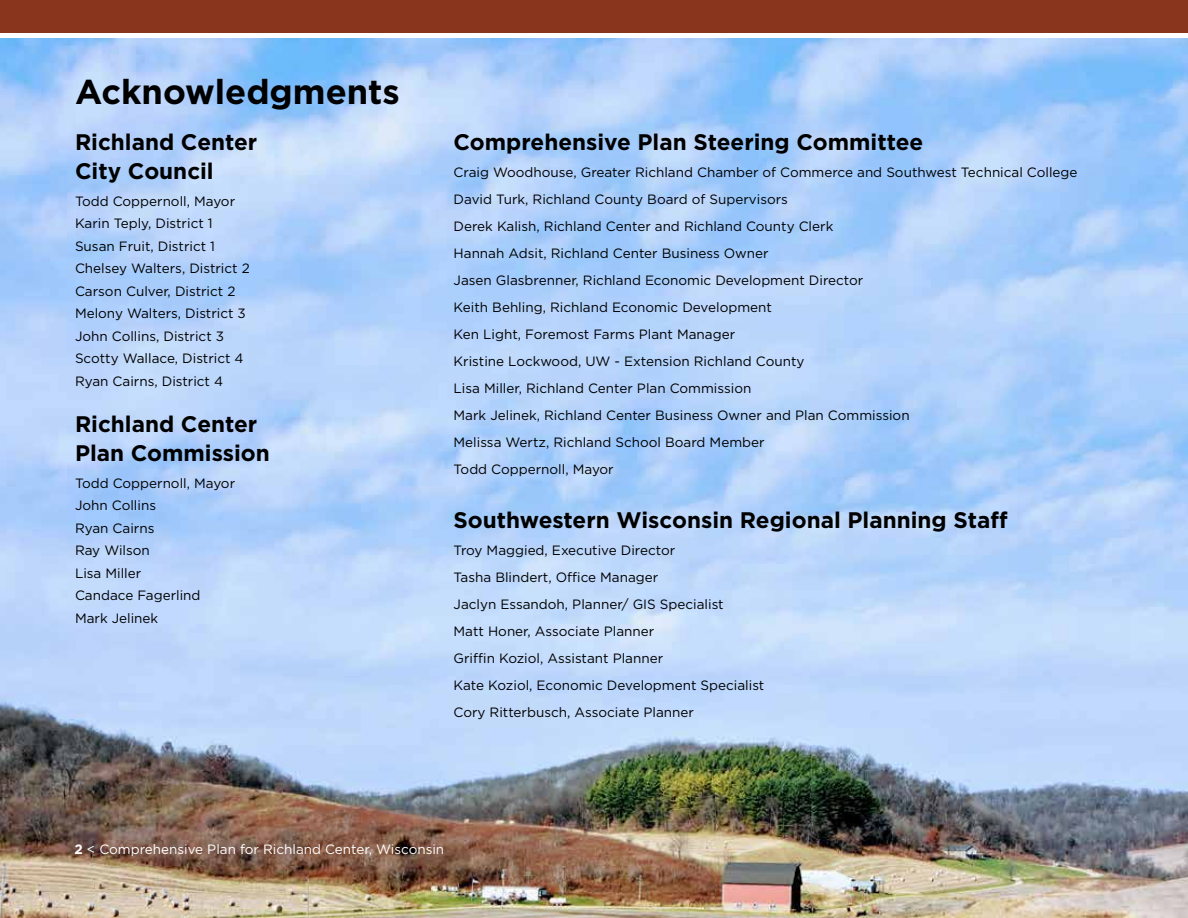
<style>
.page{position:relative;width:1188px;height:918px;background:#fff}
.page>*{position:absolute;margin:0;border:0;box-sizing:border-box;transform-origin:0 0}
.t1{font:700 34.5px "Gotham";color:#000}
.t2{font:700 22.5px/28.5px "Gotham";color:#000}
.t3{font:13.5px/27px "Gotham";color:#000}
.t4{font:13.5px "Gotham";color:#fff}
.s1{font-weight:700}
</style>
<div class="page">
<img style="left:0;top:39px;width:1188px;height:879px">
<div style="left:0;top:0;width:1188px;height:33px;background:#89351d"></div>
<h1 class="t1" style="left:75px;top:71px;width:326px">Acknowledgments</h1>
<h2 class="t2" style="left:75px;top:127px;width:184px">Richland Center<br>City Council</h2>
<p class="t3" style="left:75px;top:189px;width:176px;line-height:22.5px">Todd Coppernoll, Mayor<br>Karin Teply, District 1<br>Susan Fruit, District 1<br>Chelsey Walters, District 2<br>Carson Culver, District 2<br>Melony Walters, District 3<br>John Collins, District 3<br>Scotty Wallace, District 4<br>Ryan Cairns, District 4</p>
<h2 class="t2" style="left:75px;top:409px;width:196px">Richland Center<br>Plan Commission</h2>
<p class="t3" style="left:75px;top:471px;width:162px;line-height:22.5px">Todd Coppernoll, Mayor<br>John Collins<br>Ryan Cairns<br>Ray Wilson<br>Lisa Miller<br>Candace Fagerlind<br>Mark Jelinek</p>
<h2 class="t2" style="left:454px;top:128px;width:471px">Comprehensive Plan Steering Committee</h2>
<p class="t3" style="left:454px;top:159px;width:625px">Craig Woodhouse, Greater Richland Chamber of Commerce and Southwest Technical College David Turk, Richland County Board of Supervisors<br>Derek Kalish, Richland Center and Richland County Clerk<br>Hannah Adsit, Richland Center Business Owner<br>Jasen Glasbrenner, Richland Economic Development Director<br>Keith Behling, Richland Economic Development<br>Ken Light, Foremost Farms Plant Manager<br>Kristine Lockwood, UW - Extension Richland County<br>Lisa Miller, Richland Center Plan Commission<br>Mark Jelinek, Richland Center Business Owner and Plan Commission<br>Melissa Wertz, Richland School Board Member<br>Todd Coppernoll, Mayor</p>
<h2 class="t2" style="left:454px;top:506px;width:556px">Southwestern Wisconsin Regional Planning Staff</h2>
<p class="t3" style="left:454px;top:537px;width:312px">Troy Maggied, Executive Director<br>Tasha Blindert, Office Manager<br>Jaclyn Essandoh, Planner/ GIS Specialist<br>Matt Honer, Associate Planner<br>Griffin Koziol, Assistant Planner<br>Kate Koziol, Economic Development Specialist Cory Ritterbusch, Associate Planner</p>
<p class="t4" style="left:74px;top:841px;width:371px"><span class="s1">2</span> &lt; Comprehensive Plan for Richland Center, Wisconsin</p>
</div>
